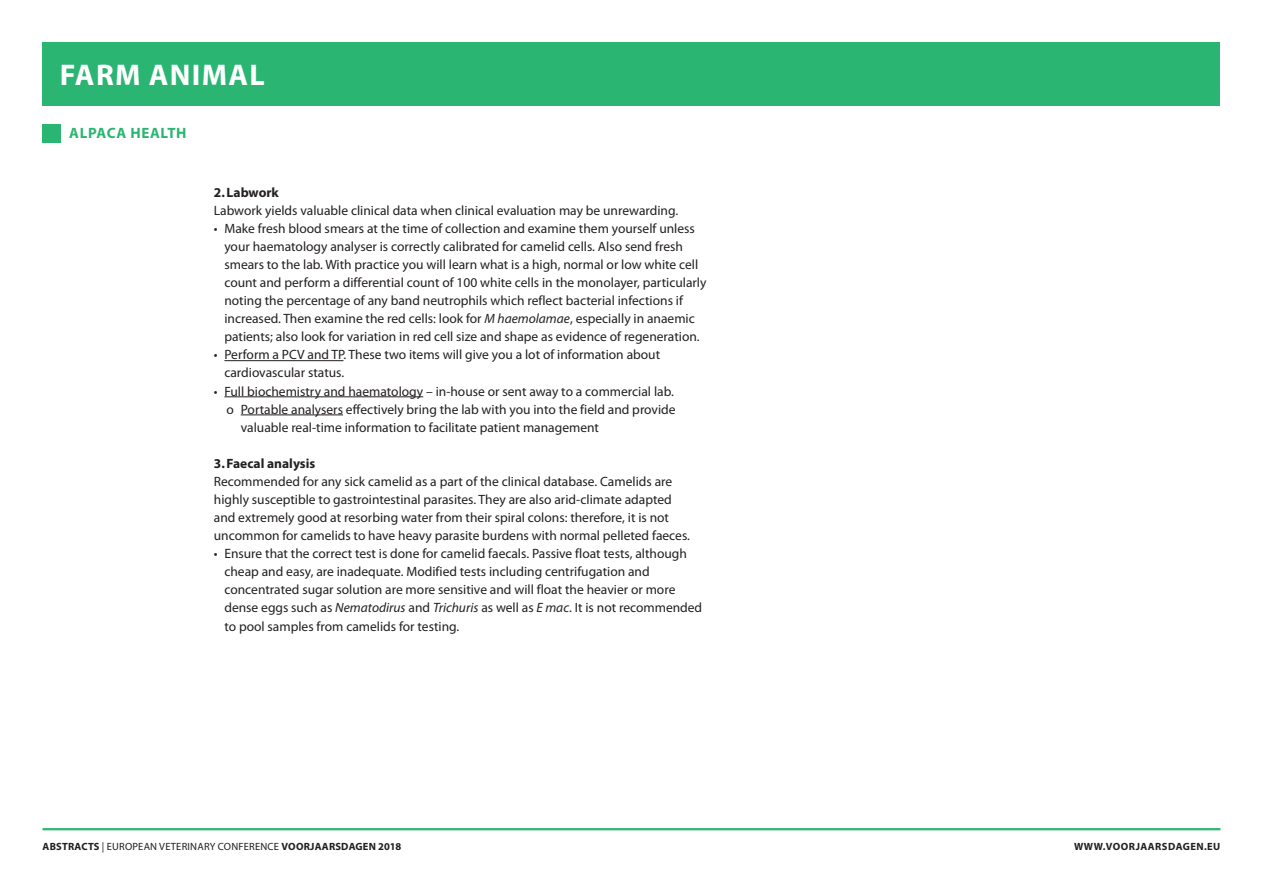
<style>
.page{position:relative;width:1263px;height:893px;background:#fff}
.page>*{position:absolute;margin:0;border:0;box-sizing:border-box;transform-origin:0 0}
.t1{font:700 30px "Myriad Pro";letter-spacing:.045em;color:#fff}
.t2{font:700 15px "Myriad Pro";letter-spacing:.045em;color:#2bb572}
.t3{font:13.5px/18.1px "Myriad Pro";color:#231f20}
.t4{font:700 13.5px "Myriad Pro";letter-spacing:-.005em;color:#231f20}
.t5{font:10.5px "Myriad Pro";letter-spacing:.02em;color:#231f20}
.t6{font:700 10.5px "Myriad Pro";letter-spacing:.045em;color:#231f20}
.s1{font-style:italic}
.s2{font-weight:700}
</style>
<div class="page">
<div style="left:43px;top:43px;width:1177px;height:63px;background:#2bb572"></div>
<hr style="left:43px;top:828px;width:1177px;height:2px;background:#2bb572">
<div style="left:43px;top:124px;width:18px;height:18px;background:#2bb572"></div>
<hr style="left:224px;top:360px;width:119px;height:1px;background:#231f20">
<hr style="left:224px;top:396px;width:199px;height:1px;background:#231f20">
<hr style="left:241px;top:415px;width:102px;height:1px;background:#231f20">
<hr style="left:1262px;top:43px;width:1px;height:31px;background:#ed028c">
<h1 class="t1" style="left:60px;top:58px;width:206px">FARM ANIMAL</h1>
<p class="t2" style="left:69px;top:125px;width:119px">ALPACA HEALTH</p>
<p class="t4" style="left:214px;top:185px;width:67px">2. LABWORK</p>
<p class="t3" style="left:214px;top:201px;width:466px">Labwork yields valuable clinical data when clinical evaluation may be unrewarding.</p>
<p class="t3" style="left:224px;top:219px;width:484px;text-indent:-11px">• Make fresh blood smears at the time of collection and examine them yourself unless your haematology analyser is correctly calibrated for camelid cells. Also send fresh smears to the lab. With practice you will learn what is a high, normal or low white cell count and perform a differential count of 100 white cells in the monolayer, particularly noting the percentage of any band neutrophils which reflect bacterial infections if increased. Then examine the red cells: look for <span class="s1">M haemolamae</span>, especially in anaemic patients; also look for variation in red cell size and shape as evidence of regeneration.</p>
<p class="t3" style="left:224px;top:346px;width:437px;text-indent:-11px">• Perform a PCV and TP. These two items will give you a lot of information about cardiovascular status.</p>
<p class="t3" style="left:214px;top:382px;width:461px">• Full biochemistry and haematology – in-house or sent away to a commercial lab.</p>
<p class="t3" style="left:227px;top:400px;width:450px">o Portable analysers effectively bring the lab with you into the field and provide</p>
<p class="t3" style="left:241px;top:418px;width:360px">valuable real-time information to facilitate patient management</p>
<p class="t4" style="left:214px;top:456px;width:103px">3.FAECAL ANALYSIS</p>
<p class="t3" style="left:214px;top:473px;width:478px">Recommended for any sick camelid as a part of the clinical database. Camelids are highly susceptible to gastrointestinal parasites. They are also arid-climate adapted and extremely good at resorbing water from their spiral colons: therefore, it is not uncommon for camelids to have heavy parasite burdens with normal pelleted faeces.</p>
<p class="t3" style="left:224px;top:545px;width:479px;text-indent:-11px">• Ensure that the correct test is done for camelid faecals. Passive float tests, although cheap and easy, are inadequate. Modified tests including centrifugation and concentrated sugar solution are more sensitive and will float the heavier or more dense eggs such as <span class="s1">Nematodirus</span> and <span class="s1">Trichuris</span> as well as <span class="s1">E mac</span>. It is not recommended to pool samples from camelids for testing.</p>
<p class="t5" style="left:43px;top:841px;width:360px"><span class="s2">ABSTRACTS</span> | European Veterinary Conference <span class="s2">VOORJAARSDAGEN 2018</span></p>
<p class="t6" style="left:1074px;top:841px;width:148px">WWW.VOORJAARSDAGEN.EU</p>
</div>
